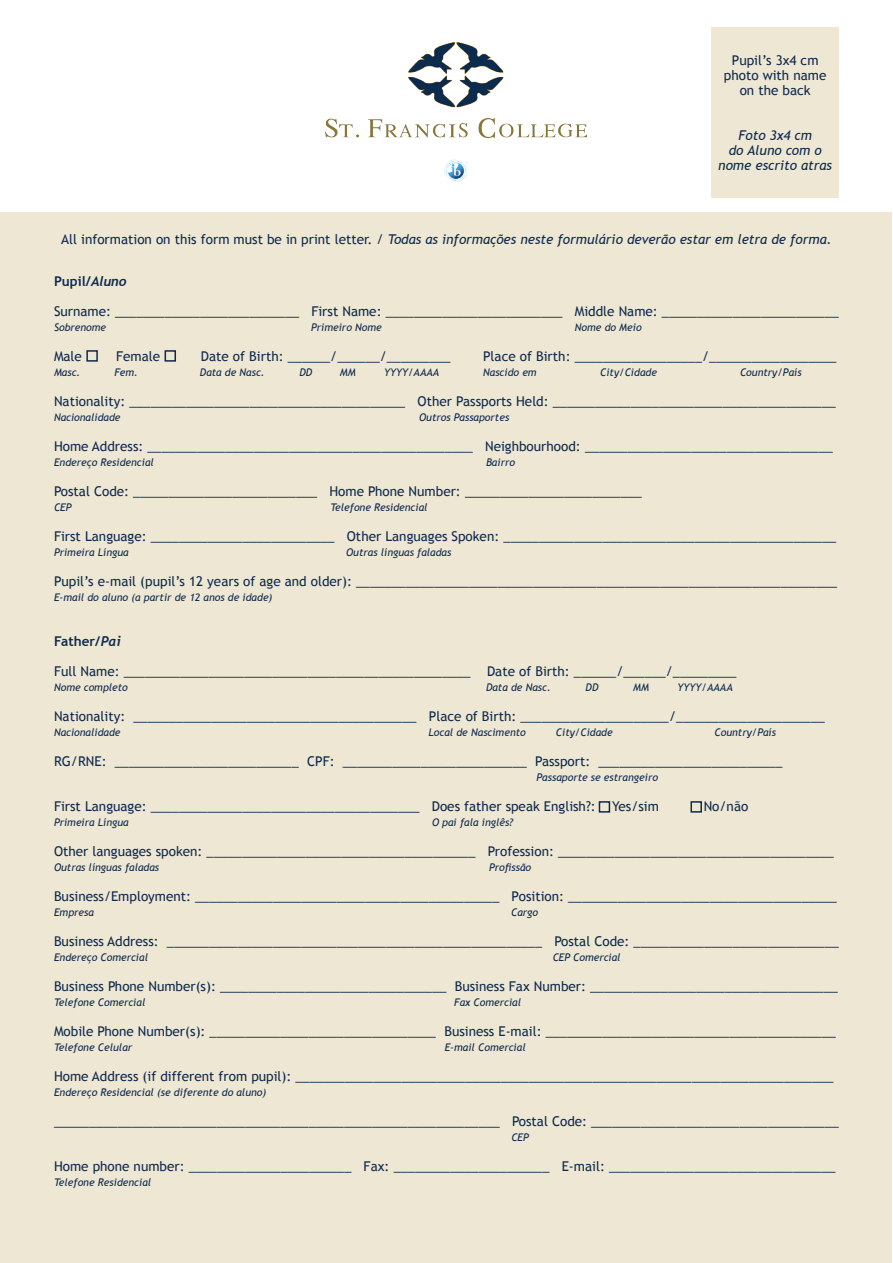
<style>
.page{position:relative;width:893px;height:1263px;background:#fff}
.page>*{position:absolute;margin:0;border:0;box-sizing:border-box;transform-origin:0 0}
.t1{font:13.5px/15px "Trebuchet MS";color:#0f2a4d;text-align:center}
.t2{font:italic 13.5px/15px "Trebuchet MS";color:#0f2a4d;text-align:center}
.t3{font:italic 700 13.5px "Trebuchet";color:#0f2a4d}
.t4{font:700 13.5px "Trebuchet MS";color:#0f2a4d}
.t5{font:italic 10.5px "Trebuchet MS";color:#0f2a4d}
.s1{font-style:normal}
.s2{font-family:"Trebuchet MS";font-style:normal}
.s3{font-family:"Trebuchet";font-style:italic}
</style>
<div class="page">
<div style="left:1px;top:213px;width:891px;height:1050px;background:#eee7d4"></div>
<img style="left:325px;top:43px;width:262px;height:139px">
<div style="left:711px;top:27px;width:128px;height:170px;background:#eee7d4"></div>
<div style="left:86px;top:350px;width:12px;height:12px;border:2px solid #0f2a4d"></div>
<div style="left:165px;top:350px;width:11px;height:12px;border:2px solid #0f2a4d"></div>
<div style="left:599px;top:801px;width:11px;height:12px;border:2px solid #0f2a4d"></div>
<div style="left:690px;top:801px;width:12px;height:12px;border:2px solid #0f2a4d"></div>
<p class="t1" style="left:724px;top:52px;width:104px">Pupil’s 3x4 cm photo with name on the back</p>
<p class="t2" style="left:718px;top:127px;width:115px">Foto 3x4 cm<br>do Aluno com o nome escrito atras</p>
<p class="t2" style="left:61px;top:232px;width:772px"><span class="s1">All information on this form must be in print letter. /</span> Todas as informações neste formulário deverão estar em letra de forma.</p>
<p class="t3" style="left:54px;top:273px;width:74px"><span class="s2">Pupil</span>/Aluno</p>
<p class="t1" style="left:54px;top:304px;width:786px">Surname: __________________________ First Name: _________________________ Middle Name: _________________________</p>
<p class="t5" style="left:54px;top:321px;width:54px">Sobrenome</p>
<p class="t5" style="left:311px;top:321px;width:72px">Primeiro Nome</p>
<p class="t5" style="left:575px;top:321px;width:68px">Nome do Meio</p>
<p class="t1" style="left:54px;top:349px;width:29px">Male</p>
<p class="t1" style="left:116px;top:349px;width:46px">Female</p>
<p class="t1" style="left:201px;top:349px;width:251px">Date of Birth: ______/______/_________</p>
<p class="t1" style="left:483px;top:349px;width:355px">Place of Birth: __________________/__________________</p>
<p class="t5" style="left:54px;top:366px;width:28px">Masc.</p>
<p class="t5" style="left:114px;top:366px;width:25px">Fem.</p>
<p class="t5" style="left:200px;top:366px;width:66px">Data de Nasc.</p>
<p class="t5" style="left:300px;top:366px;width:14px">DD</p>
<p class="t5" style="left:340px;top:366px;width:17px">MM</p>
<p class="t5" style="left:384px;top:366px;width:57px">YYYY/AAAA</p>
<p class="t5" style="left:483px;top:366px;width:55px">Nascido em</p>
<p class="t5" style="left:600px;top:366px;width:58px">City/Cidade</p>
<p class="t5" style="left:740px;top:366px;width:63px">Country/País</p>
<p class="t1" style="left:54px;top:394px;width:783px">Nationality: _______________________________________ Other Passports Held: ________________________________________</p>
<p class="t5" style="left:54px;top:411px;width:68px">Nacionalidade</p>
<p class="t5" style="left:419px;top:411px;width:92px">Outros Passaportes</p>
<p class="t1" style="left:54px;top:439px;width:780px">Home Address: ______________________________________________ Neighbourhood: ___________________________________</p>
<p class="t5" style="left:54px;top:456px;width:101px">Endereço Residencial</p>
<p class="t5" style="left:486px;top:456px;width:31px">Bairro</p>
<p class="t1" style="left:54px;top:484px;width:589px">Postal Code: __________________________ Home Phone Number: _________________________</p>
<p class="t5" style="left:54px;top:501px;width:19px">CEP</p>
<p class="t5" style="left:330px;top:501px;width:99px">Telefone Residencial</p>
<p class="t1" style="left:54px;top:529px;width:784px">First Language: __________________________ Other Languages Spoken: _______________________________________________</p>
<p class="t5" style="left:54px;top:546px;width:76px">Primeira Língua</p>
<p class="t5" style="left:346px;top:546px;width:107px">Outras línguas faladas</p>
<p class="t1" style="left:54px;top:574px;width:785px">Pupil’s e-mail (pupil’s 12 years of age and older): ____________________________________________________________________</p>
<p class="t5" style="left:54px;top:591px;width:220px">E-mail do aluno (a partir de 12 anos de idade)</p>
<p class="t4" style="left:54px;top:633px;width:68px">Father<span class="s3">/Pai</span></p>
<p class="t1" style="left:54px;top:664px;width:684px">Full Name: _________________________________________________ Date of Birth: ______/______/_________</p>
<p class="t5" style="left:54px;top:681px;width:75px">Nome completo</p>
<p class="t5" style="left:486px;top:681px;width:66px">Data de Nasc.</p>
<p class="t5" style="left:586px;top:681px;width:14px">DD</p>
<p class="t5" style="left:633px;top:681px;width:17px">MM</p>
<p class="t5" style="left:678px;top:681px;width:57px">YYYY/AAAA</p>
<p class="t1" style="left:54px;top:709px;width:772px">Nationality: ________________________________________ Place of Birth: _____________________/_____________________</p>
<p class="t5" style="left:54px;top:726px;width:68px">Nacionalidade</p>
<p class="t5" style="left:429px;top:726px;width:99px">Local de Nascimento</p>
<p class="t5" style="left:556px;top:726px;width:58px">City/Cidade</p>
<p class="t5" style="left:714px;top:726px;width:63px">Country/País</p>
<p class="t1" style="left:54px;top:754px;width:730px">RG/RNE: __________________________ CPF: __________________________ Passport: __________________________</p>
<p class="t5" style="left:537px;top:771px;width:123px">Passaporte se estrangeiro</p>
<p class="t1" style="left:54px;top:799px;width:606px">First Language: ______________________________________ Does father speak English?: Yes/sim</p>
<p class="t1" style="left:704px;top:799px;width:46px">No/não</p>
<p class="t5" style="left:54px;top:816px;width:76px">Primeira Língua</p>
<p class="t5" style="left:432px;top:816px;width:83px">O pai fala inglês?</p>
<p class="t1" style="left:54px;top:844px;width:781px">Other languages spoken: ______________________________________ Profession: _______________________________________</p>
<p class="t5" style="left:54px;top:861px;width:107px">Outras línguas faladas</p>
<p class="t5" style="left:489px;top:861px;width:44px">Profissão</p>
<p class="t1" style="left:54px;top:889px;width:784px">Business/Employment: ___________________________________________ Position: ______________________________________</p>
<p class="t5" style="left:54px;top:906px;width:41px">Empresa</p>
<p class="t5" style="left:511px;top:906px;width:29px">Cargo</p>
<p class="t1" style="left:54px;top:934px;width:786px">Business Address: _____________________________________________________ Postal Code: _____________________________</p>
<p class="t5" style="left:54px;top:951px;width:96px">Endereço Comercial</p>
<p class="t5" style="left:553px;top:951px;width:69px">CEP Comercial</p>
<p class="t1" style="left:54px;top:979px;width:785px">Business Phone Number(s): ________________________________ Business Fax Number: ___________________________________</p>
<p class="t5" style="left:54px;top:996px;width:93px">Telefone Comercial</p>
<p class="t5" style="left:454px;top:996px;width:69px">Fax Comercial</p>
<p class="t1" style="left:54px;top:1024px;width:783px">Mobile Phone Number(s): ________________________________ Business E-mail: _________________________________________</p>
<p class="t5" style="left:54px;top:1041px;width:80px">Telefone Celular</p>
<p class="t5" style="left:445px;top:1041px;width:83px">E-mail Comercial</p>
<p class="t1" style="left:54px;top:1069px;width:781px">Home Address (if different from pupil): ____________________________________________________________________________</p>
<p class="t5" style="left:54px;top:1086px;width:214px">Endereço Residencial (se diferente do aluno)</p>
<p class="t1" style="left:54px;top:1114px;width:786px">_______________________________________________________________ Postal Code: ___________________________________</p>
<p class="t5" style="left:511px;top:1131px;width:19px">CEP</p>
<p class="t1" style="left:54px;top:1159px;width:783px">Home phone number: _______________________ Fax: ______________________ E-mail: ________________________________</p>
<p class="t5" style="left:54px;top:1176px;width:99px">Telefone Residencial</p>
</div>
